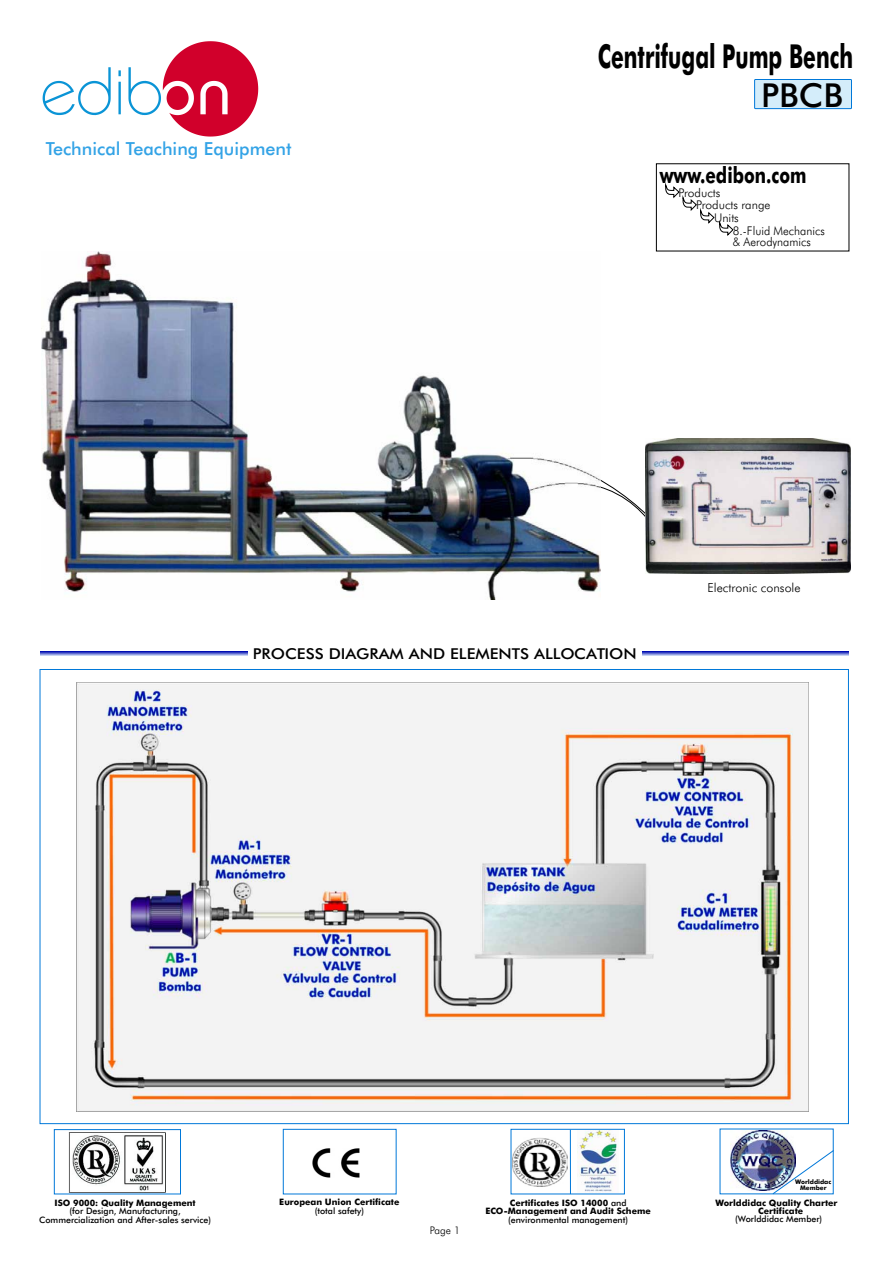
<style>
.page{position:relative;width:893px;height:1263px;background:#fff}
.page>*{position:absolute;margin:0;border:0;box-sizing:border-box;transform-origin:0 0}
.t1{font:700 33px "Futura Md BT";color:#000;scale:.63 1}
.t2{font:33px "Futura Md BT";color:#000}
.t3{font:700 22.5px "Futura Md BT";color:#000;scale:.77 1}
.t4{font:18px "Futura Md BT";color:#33a3e6}
.t5{font:15px "Futura Md BT";color:#000;scale:1.1 1}
.t6{font:12.45px "Futura Lt BT";color:#000}
.t7{font:12px "Futura Lt BT";color:#000;scale:.96 1}
.t8{font:12px "Futura Lt BT";color:#000}
.t9{font:10.5px "Futura Lt BT";color:#000}
.t10{font:700 8.85px/8.6px "Futura Md BT";color:#000}
.t11{font:8.85px/8.6px "Futura Md BT";color:#000;text-align:center}
.t12{font:700 6.3px/6px "Futura Md BT";color:#000;text-align:center}
.s1{font-weight:400}
</style>
<div class="page">
<div style="left:754px;top:79px;width:97px;height:30px;background:#d4edfa;border:1px solid #0078d9"></div>
<svg style="left:43px;top:67px;width:68px;height:48px"></svg>
<svg style="left:118px;top:70px;width:3px;height:44px"></svg>
<svg style="left:128px;top:41px;width:130px;height:96px"></svg>
<svg style="left:40px;top:651px;width:208px;height:4px"></svg>
<svg style="left:642px;top:651px;width:206px;height:4px"></svg>
<img style="left:77px;top:682px;width:731px;height:430px">
<svg style="left:665px;top:182px;width:69px;height:54px"></svg>
<svg style="left:600px;top:479px;width:45px;height:38px"></svg>
<img style="left:41px;top:251px;width:559px;height:349px">
<div style="left:54px;top:1129px;width:127px;height:65px;background:#fff;border:1px solid #0078d9"></div>
<img style="left:69px;top:1132px;width:97px;height:61px">
<img style="left:730px;top:1130px;width:65px;height:61px">
<div style="left:283px;top:1129px;width:113px;height:65px;background:#fff;border:1px solid #0078d9"></div>
<img style="left:313px;top:1148px;width:46px;height:30px">
<svg style="left:771px;top:1149px;width:63px;height:46px"></svg>
<div style="left:510px;top:1129px;width:115px;height:65px;background:#fff;border:1px solid #0078d9"></div>
<img style="left:513px;top:1138px;width:54px;height:48px">
<hr style="left:570px;top:1130px;width:1px;height:64px;background:#0078d9">
<img style="left:577px;top:1131px;width:41px;height:62px">
<img style="left:645px;top:438px;width:205px;height:135px">
<h1 class="t1" style="left:598px;top:43px;width:406px">Centrifugal Pump Bench</h1>
<h3 class="t4" style="left:46px;top:142px;width:247px">Technical Teaching Equipment</h3>
<h1 class="t2" style="left:761px;top:82px;width:83px">PBCB</h1>
<h2 class="t3" style="left:659px;top:166px;width:192px">www.edibon.com</h2>
<h3 class="t8" style="left:678px;top:188px;width:43px">Products</h3>
<h3 class="t8" style="left:696px;top:200px;width:76px">Products range</h3>
<h3 class="t8" style="left:714px;top:213px;width:26px">Units</h3>
<h3 class="t7" style="left:733px;top:226px;width:97px">8.-Fluid Mechanics</h3>
<h3 class="t7" style="left:733px;top:237px;width:83px">&amp; Aerodynamics</h3>
<h3 class="t5" style="left:253px;top:647px;width:350px">PROCESS DIAGRAM AND ELEMENTS ALLOCATION</h3>
<h3 class="t6" style="left:707px;top:583px;width:94px">Electronic console</h3>
<p class="t12" style="left:795px;top:1179px;width:38px">Worlddidac<br>Member</p>
<p class="t10" style="left:279px;top:1199px;width:122px">European Union Certificate</p>
<p class="t11" style="left:315px;top:1207px;width:51px">(total safety)</p>
<p class="t10" style="left:55px;top:1199px;width:143px">ISO 9000: Quality Management</p>
<p class="t11" style="left:39px;top:1207px;width:174px">(for Design, Manufacturing,<br>Commercialization and After-sales service)</p>
<p class="t10" style="left:485px;top:1199px;width:167px;text-align:center">Certificates ISO 14000 <span class="s1">and<br></span>ECO-Management and Audit Scheme</p>
<p class="t11" style="left:508px;top:1216px;width:121px">(environmental management)</p>
<p class="t9" style="left:430px;top:1226px;width:32px">Page 1</p>
<p class="t10" style="left:758px;top:1199px;width:81px;text-indent:-43px">Worlddidac Quality Charter<br>Certificate</p>
<p class="t11" style="left:735px;top:1215px;width:89px">(Worlddidac Member)</p>
</div>
